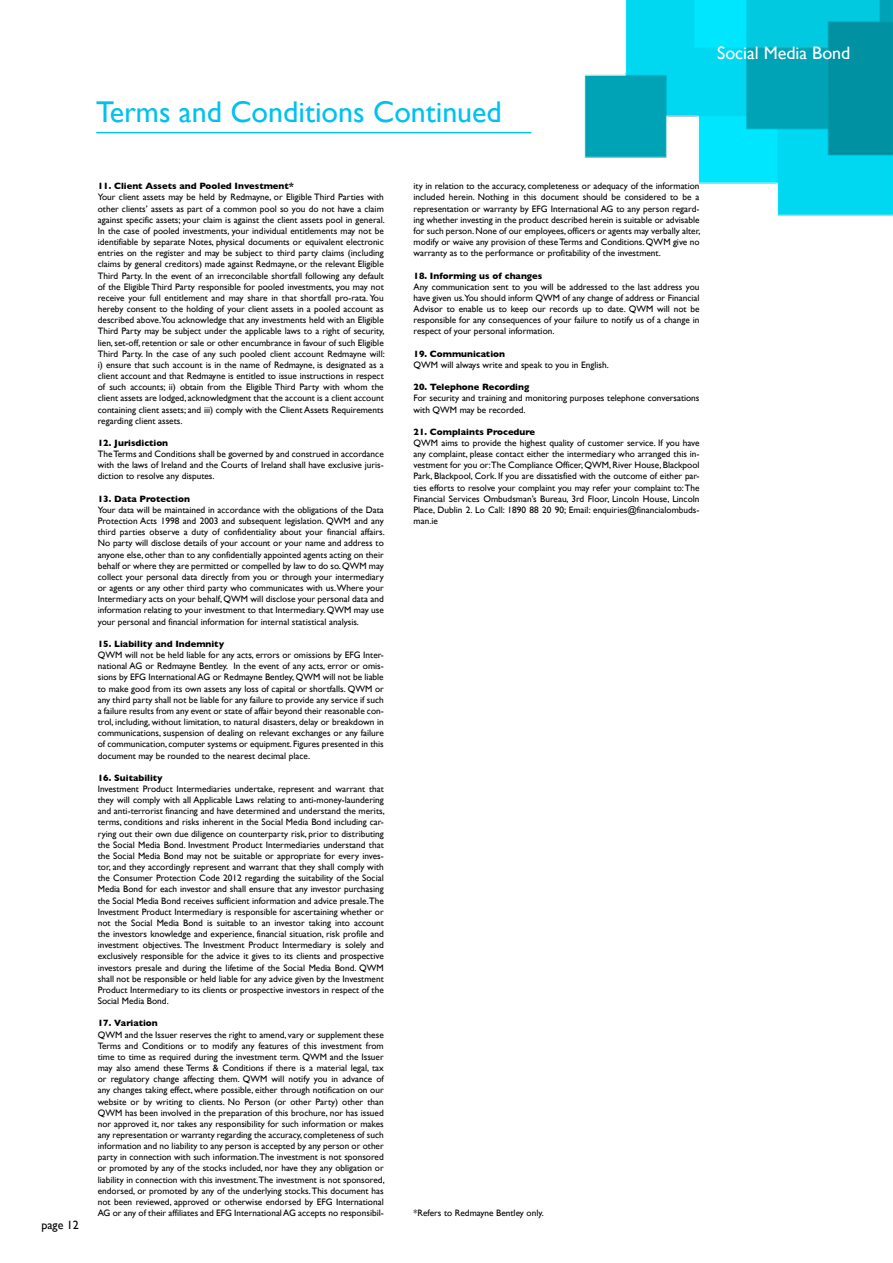
<style>
.page{position:relative;width:893px;height:1263px;background:#fff}
.page>*{position:absolute;margin:0;border:0;box-sizing:border-box;transform-origin:0 0}
.t1{font:30px "Gill Sans";color:#00c1f0}
.t2{font:18px "Gill Sans";color:#fff}
.t3{font:12px "Gill Sans";color:#000}
.t4{font:9.3px/11.1px "Gill Sans";color:#000;text-align:justify}
.t5{font:700 9.3px "Gill Sans";color:#000}
</style>
<div class="page">
<img style="left:584px;top:0;width:309px;height:216px">
<hr style="left:97px;top:132px;width:434px;height:1px;background:#00c1f0">
<h1 class="t1" style="left:96px;top:94px;width:407px">Terms and Conditions Continued</h1>
<h2 class="t2" style="left:717px;top:43px;width:135px">Social Media Bond</h2>
<p class="t3" style="left:41px;top:1217px;width:39px">page 12</p>
<p class="t5" style="left:98px;top:181px;width:198px">11. Client Assets and Pooled Investment*</p>
<p class="t4" style="left:98px;top:192px;width:288px">Your client assets may be held by Redmayne, or Eligible Third Parties with other clients’ assets as part of a common pool so you do not have a claim against specific assets; your claim is against the client assets pool in general.<br>In the case of pooled investments, your individual entitlements may not be identifiable by separate Notes, physical documents or equivalent electronic entries on the register and may be subject to third party claims (including claims by general creditors) made against Redmayne, or the relevant Eligible Third Party. In the event of an irreconcilable shortfall following any default of the Eligible Third Party responsible for pooled investments, you may not receive your full entitlement and may share in that shortfall pro-rata. You hereby consent to the holding of your client assets in a pooled account as described above.You acknowledge that any investments held with an Eligible Third Party may be subject under the applicable laws to a right of security, lien, set-off, retention or sale or other encumbrance in favour of such Eligible Third Party. In the case of any such pooled client account Redmayne will: i) ensure that such account is in the name of Redmayne, is designated as a client account and that Redmayne is entitled to issue instructions in respect of such accounts; ii) obtain from the Eligible Third Party with whom the client assets are lodged, acknowledgment that the account is a client account containing client assets; and iii) comply with the Client Assets Requirements regarding client assets.</p>
<p class="t5" style="left:98px;top:437px;width:72px">12. Jurisdiction</p>
<p class="t4" style="left:98px;top:448px;width:287px">The Terms and Conditions shall be governed by and construed in accordance with the laws of Ireland and the Courts of Ireland shall have exclusive juris&shy;diction to resolve any disputes.</p>
<p class="t5" style="left:98px;top:493px;width:94px">13. Data Protection</p>
<p class="t4" style="left:98px;top:504px;width:288px">Your data will be maintained in accordance with the obligations of the Data Protection Acts 1998 and 2003 and subsequent legislation. QWM and any third parties observe a duty of confidentiality about your financial affairs.<br>No party will disclose details of your account or your name and address to anyone else, other than to any confidentially appointed agents acting on their behalf or where they are permitted or compelled by law to do so. QWM may collect your personal data directly from you or through your intermediary or agents or any other third party who communicates with us. Where your Intermediary acts on your behalf, QWM will disclose your personal data and information relating to your investment to that Intermediary. QWM may use your personal and financial information for internal statistical analysis.</p>
<p class="t5" style="left:98px;top:638px;width:128px">15. Liability and Indemnity</p>
<p class="t4" style="left:98px;top:649px;width:288px">QWM will not be held liable for any acts, errors or omissions by EFG Inter&shy;national AG or Redmayne Bentley. In the event of any acts, error or omis&shy;sions by EFG International AG or Redmayne Bentley, QWM will not be liable to make good from its own assets any loss of capital or shortfalls. QWM or any third party shall not be liable for any failure to provide any service if such a failure results from any event or state of affair beyond their reasonable con&shy;trol, including, without limitation, to natural disasters, delay or breakdown in communications, suspension of dealing on relevant exchanges or any failure of communication, computer systems or equipment. Figures presented in this document may be rounded to the nearest decimal place.</p>
<p class="t5" style="left:98px;top:772px;width:66px">16. Suitability</p>
<p class="t4" style="left:98px;top:783px;width:288px">Investment Product Intermediaries undertake, represent and warrant that they will comply with all Applicable Laws relating to anti-money-laundering and anti-terrorist financing and have determined and understand the merits, terms, conditions and risks inherent in the Social Media Bond including car&shy;rying out their own due diligence on counterparty risk, prior to distributing the Social Media Bond. Investment Product Intermediaries understand that the Social Media Bond may not be suitable or appropriate for every inves&shy;tor, and they accordingly represent and warrant that they shall comply with the Consumer Protection Code 2012 regarding the suitability of the Social Media Bond for each investor and shall ensure that any investor purchasing the Social Media Bond receives sufficient information and advice presale.The Investment Product Intermediary is responsible for ascertaining whether or not the Social Media Bond is suitable to an investor taking into account the investors knowledge and experience, financial situation, risk profile and investment objectives. The Investment Product Intermediary is solely and exclusively responsible for the advice it gives to its clients and prospective investors presale and during the lifetime of the Social Media Bond. QWM shall not be responsible or held liable for any advice given by the Investment Product Intermediary to its clients or prospective investors in respect of the Social Media Bond.</p>
<p class="t5" style="left:98px;top:1018px;width:62px">17. Variation</p>
<p class="t4" style="left:98px;top:1029px;width:288px">QWM and the Issuer reserves the right to amend, vary or supplement these Terms and Conditions or to modify any features of this investment from time to time as required during the investment term. QWM and the Issuer may also amend these Terms &amp; Conditions if there is a material legal, tax or regulatory change affecting them. QWM will notify you in advance of any changes taking effect, where possible, either through notification on our website or by writing to clients. No Person (or other Party) other than QWM has been involved in the preparation of this brochure, nor has issued nor approved it, nor takes any responsibility for such information or makes any representation or warranty regarding the accuracy, completeness of such information and no liability to any person is accepted by any person or other party in connection with such information. The investment is not sponsored or promoted by any of the stocks included, nor have they any obligation or liability in connection with this investment.The investment is not sponsored, endorsed, or promoted by any of the underlying stocks. This document has not been reviewed, approved or otherwise endorsed by EFG International AG or any of their affiliates and EFG International AG accepts no responsibil-</p>
<p class="t4" style="left:414px;top:180px;width:288px">ity in relation to the accuracy, completeness or adequacy of the information included herein. Nothing in this document should be considered to be a representation or warranty by EFG International AG to any person regard&shy;ing whether investing in the product described herein is suitable or advisable for such person. None of our employees, officers or agents may verbally alter, modify or waive any provision of these Terms and Conditions. QWM give no warranty as to the performance or profitability of the investment.</p>
<p class="t5" style="left:414px;top:270px;width:130px">18. Informing us of changes</p>
<p class="t4" style="left:414px;top:281px;width:287px">Any communication sent to you will be addressed to the last address you have given us.You should inform QWM of any change of address or Financial Advisor to enable us to keep our records up to date. QWM will not be responsible for any consequences of your failure to notify us of a change in respect of your personal information.</p>
<p class="t5" style="left:414px;top:348px;width:93px">19. Communication</p>
<p class="t4" style="left:414px;top:359px;width:197px">QWM will always write and speak to you in English.</p>
<p class="t5" style="left:414px;top:382px;width:117px">20. Telephone Recording</p>
<p class="t4" style="left:414px;top:393px;width:287px">For security and training and monitoring purposes telephone conversations with QWM may be recorded.</p>
<p class="t5" style="left:414px;top:426px;width:123px">21. Complaints Procedure</p>
<p class="t4" style="left:414px;top:437px;width:287px">QWM aims to provide the highest quality of customer service. If you have any complaint, please contact either the intermediary who arranged this in&shy;vestment for you or:The Compliance Officer, QWM, River House, Blackpool Park, Blackpool, Cork. If you are dissatisfied with the outcome of either par&shy;ties efforts to resolve your complaint you may refer your complaint to: The Financial Services Ombudsman’s Bureau, 3rd Floor, Lincoln House, Lincoln Place, Dublin 2. Lo Call: 1890 88 20 90; Email: enquiries@financialombuds&shy;man.ie</p>
<p class="t4" style="left:414px;top:1207px;width:132px">*Refers to Redmayne Bentley only.</p>
</div>
